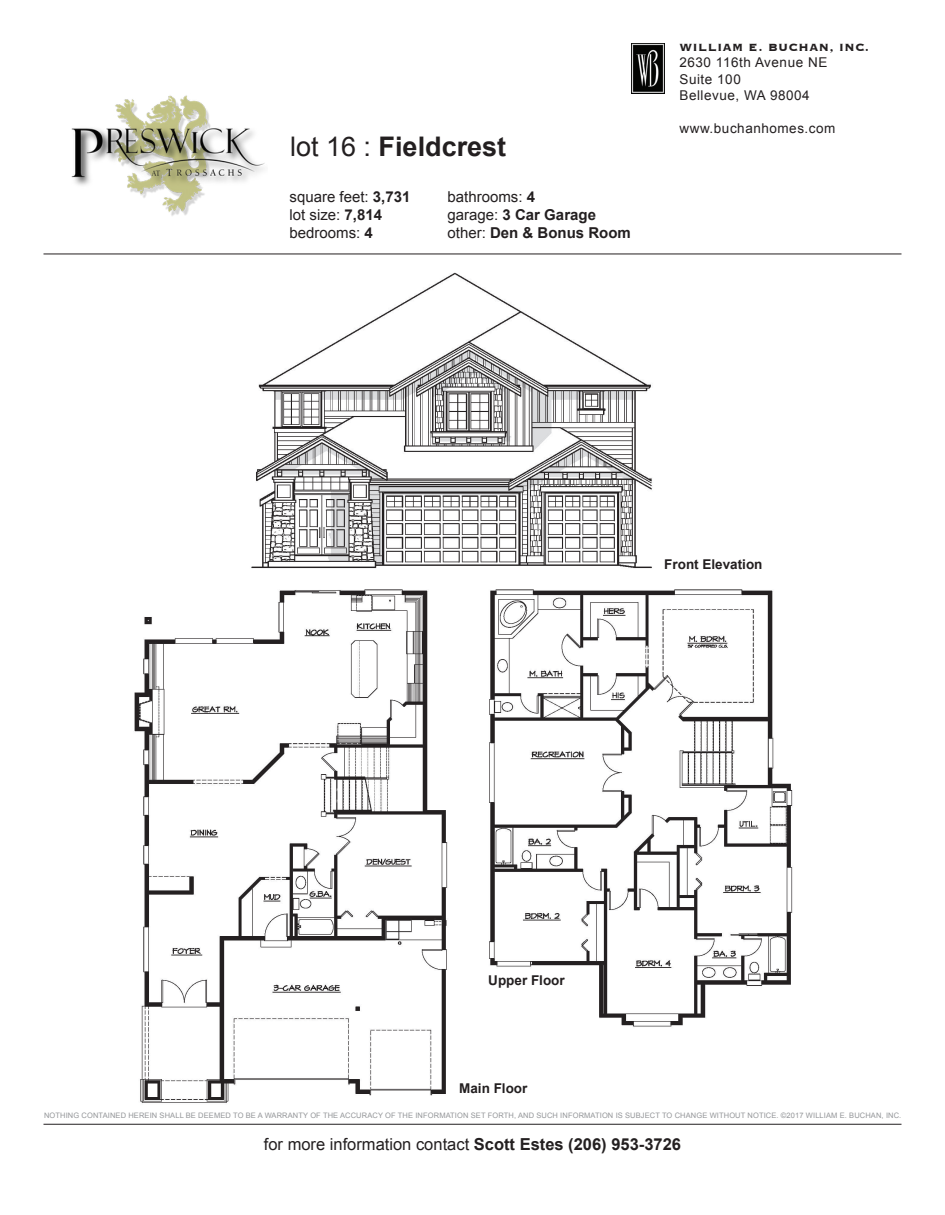
<style>
.page{position:relative;width:945px;height:1215px;background:#fff}
.page>*{position:absolute;margin:0;border:0;box-sizing:border-box;transform-origin:0 0}
.Features{font:700 27px "Arial";color:#231f20}
.Features-2{font:16.5px "Arial";color:#231f20}
.Features-3{font:15px "Arial";color:#231f20}
.Features-4{font:700 15px "Arial";color:#231f20}
.t1{font:13.5px "Arial";letter-spacing:.04em;color:#231f20}
.Features-5{font:700 13.5px "Arial";color:#231f20}
.t2{font:800 13.5px "Copperplate Gothic BT";letter-spacing:.04em;color:#231f20}
.t3{font:7.5px "Arial";letter-spacing:.015em;color:#939598}
.s1{font-weight:400}
.s2{font-weight:700}
</style>
<div class="page">
<img style="left:134px;top:589px;width:314px;height:514px">
<img style="left:489px;top:589px;width:304px;height:438px">
<hr style="left:44px;top:254px;width:858px;height:1px;background:#231f20">
<img style="left:632px;top:44px;width:32px;height:49px">
<hr style="left:44px;top:1124px;width:858px;height:1px;background:#231f20">
<img style="left:71px;top:95px;width:194px;height:121px">
<img style="left:251px;top:272px;width:401px;height:297px">
<p class="Features" style="left:290px;top:129px;width:218px"><span class="s1">lot 16 :</span> Fieldcrest</p>
<p class="Features-3" style="left:448px;top:187px;width:89px">bathrooms: <span class="s2">4</span></p>
<p class="Features-4" style="left:448px;top:205px;width:150px"><span class="s1">garage:</span> 3 Car Garage</p>
<p class="Features-4" style="left:448px;top:223px;width:185px"><span class="s1">other:</span> Den &amp; Bonus Room</p>
<p class="Features-3" style="left:290px;top:187px;width:122px">square feet: <span class="s2">3,731</span></p>
<p class="Features-3" style="left:290px;top:205px;width:94px">lot size: <span class="s2">7,814</span></p>
<p class="Features-3" style="left:290px;top:223px;width:85px">bedrooms: <span class="s2">4</span></p>
<p class="t2" style="left:680px;top:40px;width:191px">WILLIAM E. BUCHAN, INC.</p>
<p class="t1" style="left:680px;top:54px;width:149px">2630 116th Avenue NE</p>
<p class="t1" style="left:680px;top:70px;width:63px">Suite 100</p>
<p class="t1" style="left:680px;top:87px;width:132px">Bellevue, WA 98004</p>
<p class="t1" style="left:680px;top:120px;width:158px">www.buchanhomes.com</p>
<p class="Features-5" style="left:664px;top:555px;width:100px">Front Elevation</p>
<p class="Features-5" style="left:488px;top:971px;width:78px">Upper Floor</p>
<p class="Features-5" style="left:459px;top:1079px;width:70px">Main Floor</p>
<p class="t3" style="left:44px;top:1111px;width:859px">NOTHING CONTAINED HEREIN SHALL BE DEEMED TO BE A WARRANTY OF THE ACCURACY OF THE INFORMATION SET FORTH, AND SUCH INFORMATION IS SUBJECT TO CHANGE WITHOUT NOTICE. ©2017 WILLIAM E. BUCHAN, INC.</p>
<p class="Features-2" style="left:264px;top:1134px;width:419px">for more information contact <span class="s2">Scott Estes (206) 953-3726</span></p>
</div>
